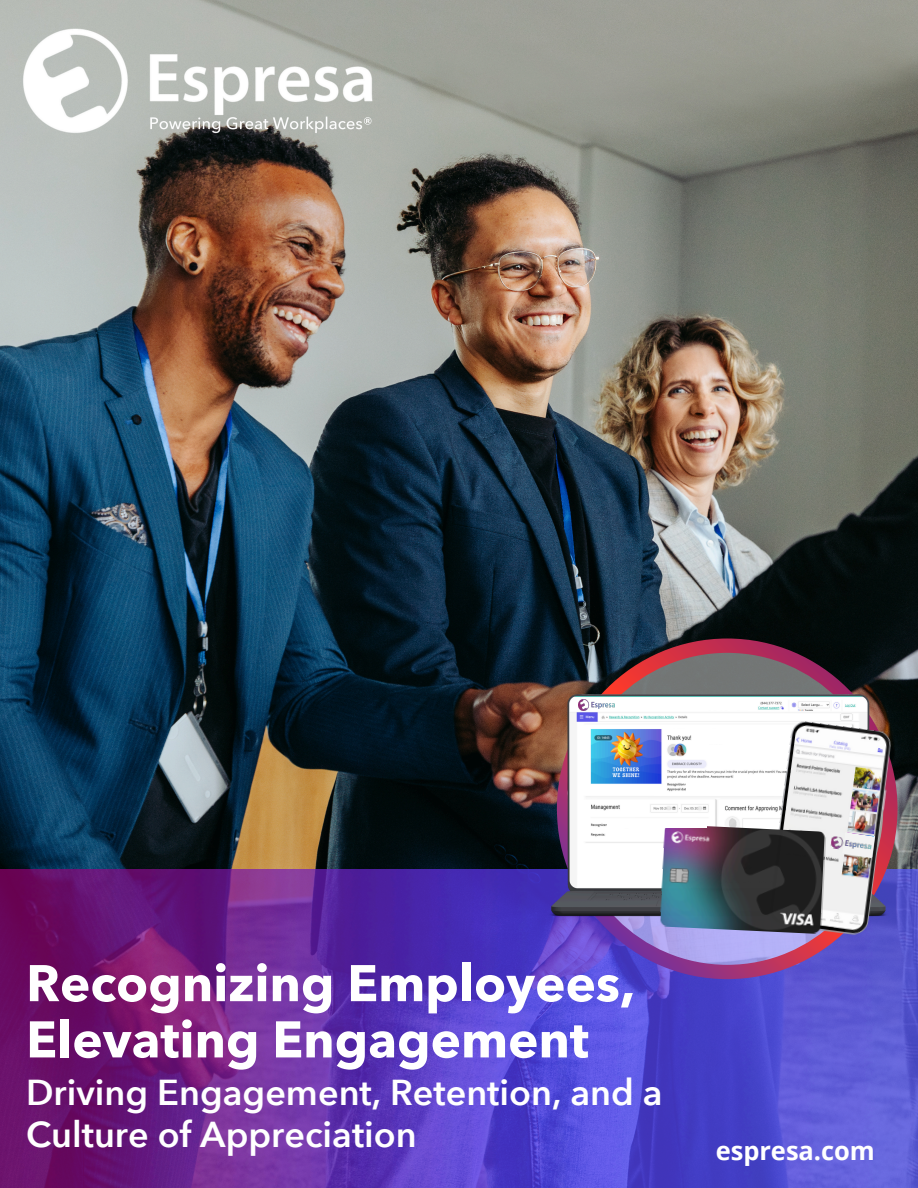
<style>
.page{position:relative;width:918px;height:1188px;background:#fff}
.page>*{position:absolute;margin:0;border:0;box-sizing:border-box;transform-origin:0 0}
.t1{font:700 51px/56.2px "Avenir Next";color:#fff}
.t2{font:600 36px/42.8px "Avenir Next";color:#fff}
.t3{font:700 25.5px "Open Sans";color:#fff}
</style>
<div class="page">
<img style="left:0;top:0;width:918px;height:870px">
<img style="left:0;top:870px;width:918px;height:318px">
<img style="left:7px;top:0;width:377px;height:160px">
<svg style="left:557px;top:639px;width:341px;height:340px;background:#684e82"></svg>
<img style="left:545px;top:694px;width:347px;height:223px">
<div style="left:578px;top:699px;width:170px;height:11px;background:#fff"></div>
<img style="left:578px;top:699px;width:36px;height:11px">
<div style="left:663px;top:729px;width:126px;height:6px;background:#fff"></div>
<div style="left:689px;top:745px;width:93px;height:10px;background:#fff"></div>
<div style="left:686px;top:782px;width:149px;height:10px;background:#fff"></div>
<img style="left:767px;top:720px;width:127px;height:217px">
<img style="left:660px;top:824px;width:166px;height:110px">
<div style="left:608px;top:820px;width:99px;height:8px;background:#fff"></div>
<svg style="left:842px;top:832px;width:33px;height:26px"></svg>
<img style="left:830px;top:836px;width:42px;height:18px">
<p class="t1" style="left:26px;top:957px;width:611px">Recognizing Employees,<br>Elevating Engagement</p>
<p class="t2" style="left:26px;top:1072px;width:638px">Driving Engagement, Retention, and a<br>Culture of Appreciation</p>
<p class="t3" style="left:716px;top:1133px;width:161px">espresa.com</p>
</div>
